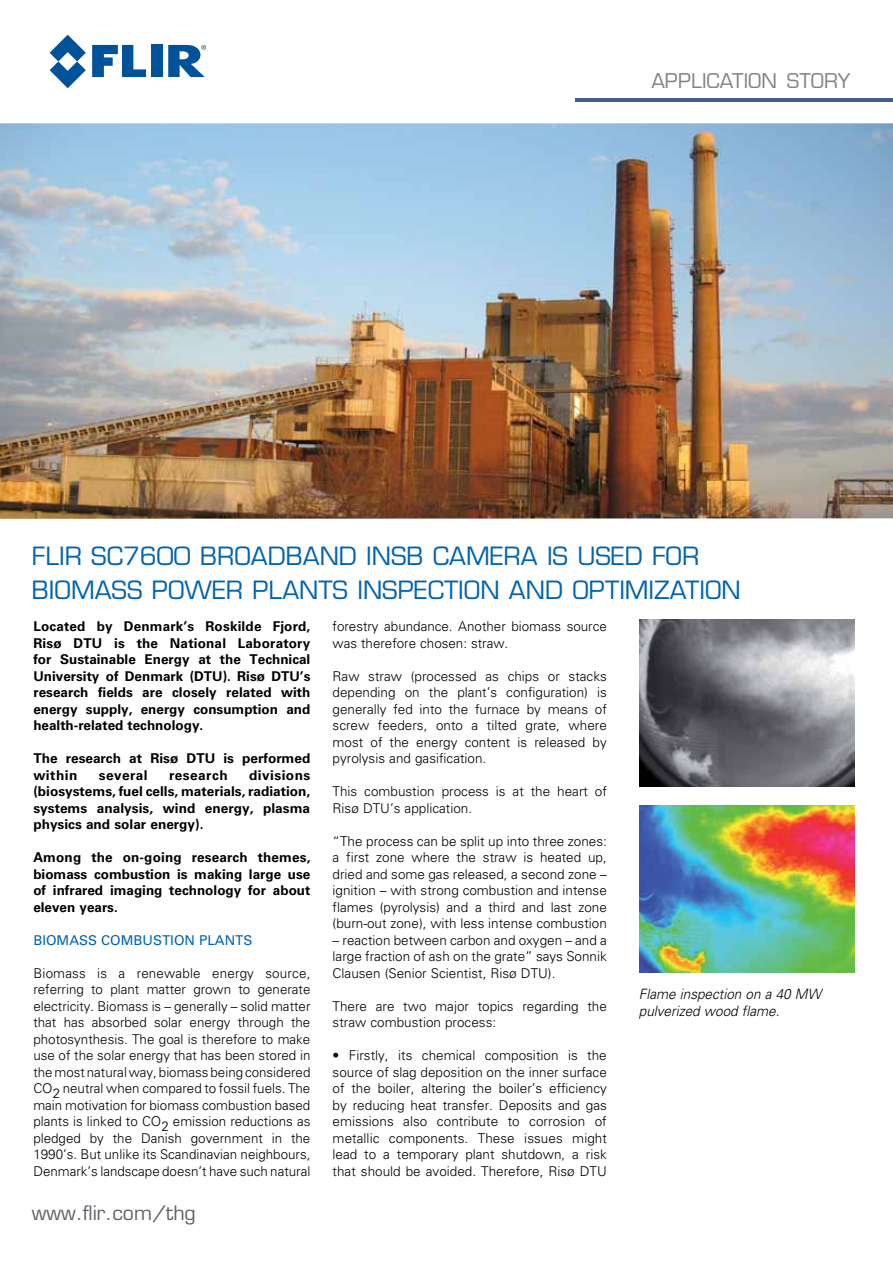
<style>
.page{position:relative;width:893px;height:1263px;background:#fff}
.page>*{position:absolute;margin:0;border:0;box-sizing:border-box;transform-origin:0 0}
.t1{font:24.6px/34.5px "Eurostile LT Std";color:#0063b0}
.t2{font:19.8px "Eurostile LT Std";color:#61616a}
.t3{font:19.5px "Eurostile LT Std";color:#61616a}
.t4{font:italic 300 14.25px/16.5px "Univers LT Std";color:#000;scale:.95 1}
.t5{font:300 13.5px/16.5px "Univers LT Std";color:#000;text-align:justify}
.t6{font:700 13.5px/16.5px "Univers LT Std";color:#000;text-align:justify}
.t7{font:13.5px "Univers LT Std";color:#0063b0}
.t8{font:700 13.5px "Univers LT Std";letter-spacing:.035em;color:#000}
</style>
<div class="page">
<img style="left:0;top:123px;width:893px;height:396px">
<svg style="left:92px;top:45px;width:54px;height:32px"></svg>
<div style="left:151px;top:45px;width:12px;height:32px;background:#00539b"></div>
<svg style="left:50px;top:35px;width:36px;height:53px"></svg>
<svg style="left:168px;top:45px;width:38px;height:32px"></svg>
<hr style="left:575px;top:99px;width:318px;height:3px;background:#415e95">
<img style="left:639px;top:620px;width:215px;height:166px">
<img style="left:639px;top:805px;width:215px;height:167px">
<h2 class="t2" style="left:651px;top:69px;width:201px">APPLICATION STORY</h2>
<h1 class="t1" style="left:32px;top:538px;width:710px">FLIR SC7600 BROADBAND INSB CAMERA IS USED FOR<br>BIOMASS POWER PLANTS INSPECTION AND OPTIMIZATION</h1>
<p class="t6" style="left:33px;top:618px;width:279px">Located by Denmark’s Roskilde Fjord, Risø DTU is the National Laboratory for Sustainable Energy at the Technical University of Denmark (DTU). Risø DTU’s research fields are closely related with energy supply, energy consumption and health-related technology.</p>
<p class="t6" style="left:33px;top:750px;width:279px">The research at Risø DTU is performed within</p>
<p class="t8" style="left:99px;top:767px;width:51px">several</p>
<p class="t8" style="left:169px;top:767px;width:60px">research</p>
<p class="t6" style="left:33px;top:767px;width:279px;text-indent:216px">divisions (biosystems, fuel cells, materials, radiation, systems analysis, wind energy, plasma physics and solar energy).</p>
<p class="t6" style="left:33px;top:849px;width:279px">Among the on-going research themes, biomass combustion is making large use of infrared imaging technology for about eleven years.</p>
<p class="t7" style="left:33px;top:932px;width:221px">BIOMASS COMBUSTION PLANTS</p>
<p class="t5" style="left:33px;top:964px;width:279px">Biomass is a renewable energy source, referring to plant matter grown to generate electricity. Biomass is – generally – solid matter that has absorbed solar energy through the photosynthesis. The goal is therefore to make use of the solar energy that has been stored in the most natural way, biomass being considered CO2 neutral when compared to fossil fuels. The main motivation for biomass combustion based plants is linked to CO2 emission reductions as pledged by the Danish government in the 1990’s. But unlike its Scandinavian neighbours, Denmark’s landscape doesn’t have such natural</p>
<h3 class="t3" style="left:32px;top:1201px;width:165px">WWW.FLIR.COM/THG</h3>
<p class="t5" style="left:333px;top:618px;width:276px">forestry abundance. Another biomass source was therefore chosen: straw.</p>
<p class="t5" style="left:333px;top:667px;width:276px">Raw straw (processed as chips or stacks depending on the plant’s configuration) is generally fed into the furnace by means of screw feeders, onto a tilted grate, where most of the energy content is released by pyrolysis and gasification.</p>
<p class="t5" style="left:333px;top:783px;width:276px">This combustion process is at the heart of<br>Risø DTU’s application.</p>
<p class="t5" style="left:333px;top:832px;width:276px">“The process can be split up into three zones: a first zone where the straw is heated up, dried and some gas released, a second zone – ignition – with strong combustion and intense flames (pyrolysis) and a third and last zone (burn-out zone), with less intense combustion</p>
<p class="t5" style="left:333px;top:931px;width:276px">– reaction between carbon and oxygen – and a large fraction of ash on the grate” says Sonnik Clausen (Senior Scientist, Risø DTU).</p>
<p class="t5" style="left:333px;top:997px;width:276px">There are two major topics regarding the straw combustion process:</p>
<p class="t5" style="left:333px;top:1047px;width:276px">• Firstly, its chemical composition is the source of slag deposition on the inner surface of the boiler, altering the boiler’s efficiency by reducing heat transfer. Deposits and gas emissions also contribute to corrosion of metallic components. These issues might lead to a temporary plant shutdown, a risk that should be avoided. Therefore, Risø DTU</p>
<p class="t4" style="left:639px;top:986px;width:194px">Flame inspection on a 40 MW pulverized wood flame.</p>
</div>
